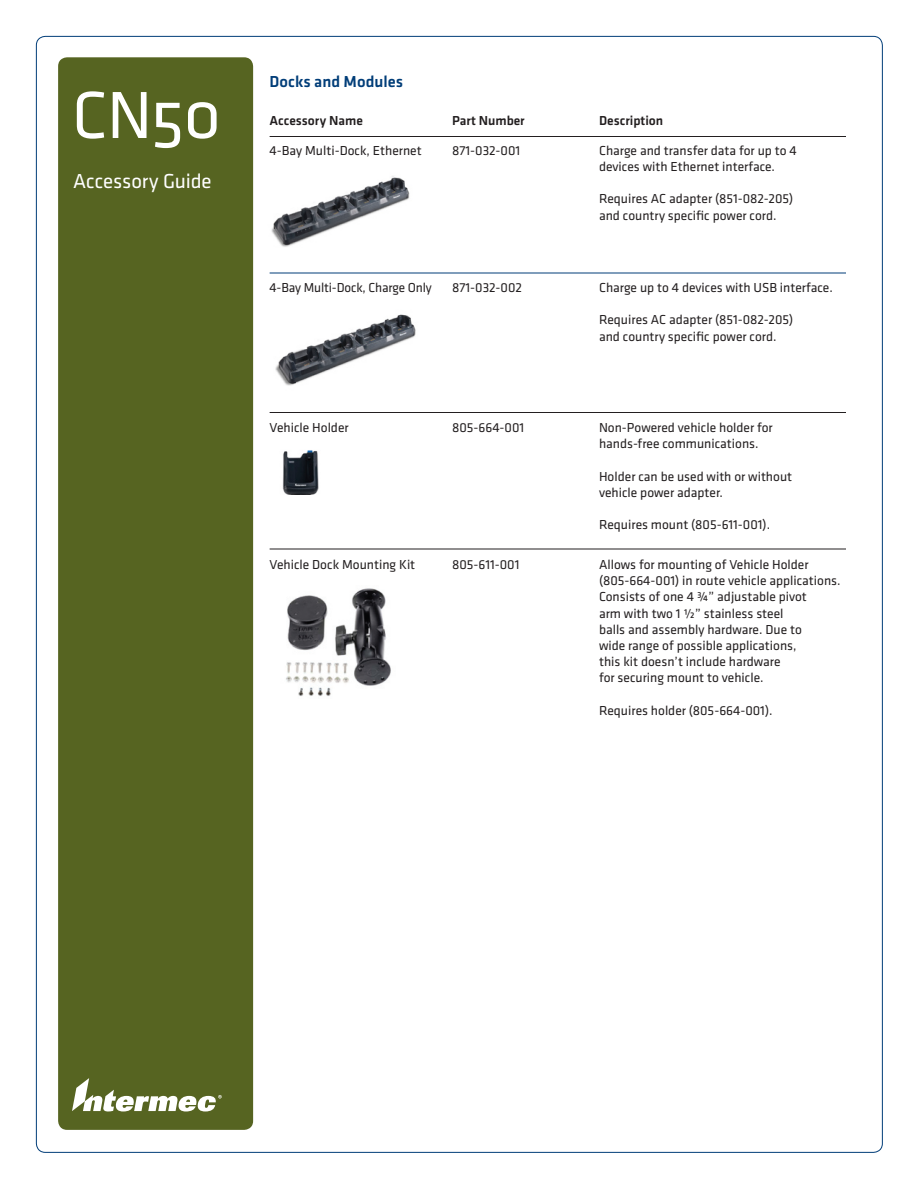
<style>
.page{position:relative;width:918px;height:1188px;background:#fff}
.page>*{position:absolute;margin:0;border:0;box-sizing:border-box;transform-origin:0 0}
._60_pt__1st_line_ali{font:69px "Klavika";color:#fff}
._14_pt__1st_line_ali{font:21px "Klavika";letter-spacing:-.01em;color:#fff}
.t1{font:500 16.5px "Klavika";color:#003d78}
.t2{font:13.5px/16.2px "Klavika";color:#231f20}
.t3{font:500 13.5px "Klavika";color:#231f20}
</style>
<div class="page">
<div style="left:58px;top:57px;width:195px;height:1073px;background:#566421;border-radius:9px"></div>
<img style="left:269px;top:176px;width:148px;height:97px">
<img style="left:269px;top:314px;width:147px;height:99px">
<svg style="left:72px;top:1078px;width:150px;height:34px"></svg>
<hr style="left:270px;top:136px;width:576px;height:1px;background:#231f20">
<hr style="left:270px;top:273px;width:576px;height:1px;background:#003d78">
<hr style="left:270px;top:412px;width:576px;height:1px;background:#231f20">
<hr style="left:270px;top:549px;width:576px;height:1px;background:#231f20">
<img style="left:282px;top:450px;width:37px;height:44px">
<img style="left:286px;top:588px;width:105px;height:108px">
<p class="_60_pt__1st_line_ali" style="left:72px;top:70px;width:151px">CN50</p>
<p class="_14_pt__1st_line_ali" style="left:73px;top:167px;width:140px">Accessory Guide</p>
<p class="t1" style="left:270px;top:71px;width:135px">Docks and Modules</p>
<p class="t3" style="left:270px;top:111px;width:95px">Accessory Name</p>
<p class="t3" style="left:452px;top:111px;width:74px">Part Number</p>
<p class="t3" style="left:599px;top:111px;width:66px">Description</p>
<p class="t2" style="left:270px;top:142px;width:154px">4-Bay Multi-Dock, Ethernet</p>
<p class="t2" style="left:452px;top:142px;width:70px">871-032-001</p>
<p class="t2" style="left:599px;top:142px;width:199px">Charge and transfer data for up to 4 devices with Ethernet interface.</p>
<p class="t2" style="left:599px;top:190px;width:196px">Requires AC adapter (851-082-205) and country specific power cord.</p>
<p class="t2" style="left:270px;top:279px;width:164px">4-Bay Multi-Dock, Charge Only</p>
<p class="t2" style="left:452px;top:279px;width:71px">871-032-002</p>
<p class="t2" style="left:599px;top:279px;width:235px">Charge up to 4 devices with USB interface.</p>
<p class="t2" style="left:599px;top:311px;width:196px">Requires AC adapter (851-082-205)</p>
<p class="t2" style="left:599px;top:327px;width:179px">and country specific power cord.</p>
<p class="t2" style="left:270px;top:419px;width:81px">Vehicle Holder</p>
<p class="t2" style="left:452px;top:419px;width:74px">805-664-001</p>
<p class="t2" style="left:599px;top:419px;width:175px">Non-Powered vehicle holder for hands-free communications.</p>
<p class="t2" style="left:599px;top:468px;width:195px">Holder can be used with or without vehicle power adapter.</p>
<p class="t2" style="left:599px;top:516px;width:173px">Requires mount (805-611-001).</p>
<p class="t2" style="left:270px;top:556px;width:147px">Vehicle Dock Mounting Kit</p>
<p class="t2" style="left:452px;top:556px;width:69px">805-611-001</p>
<p class="t2" style="left:599px;top:556px;width:243px">Allows for mounting of Vehicle Holder (805-664-001) in route vehicle applications.<br>Consists of one 4 ¾” adjustable pivot<br>arm with two 1 ½” stainless steel<br>balls and assembly hardware. Due to<br>wide range of possible applications,<br>this kit doesn’t include hardware<br>for securing mount to vehicle.</p>
<p class="t2" style="left:599px;top:702px;width:175px">Requires holder (805-664-001).</p>
</div>
